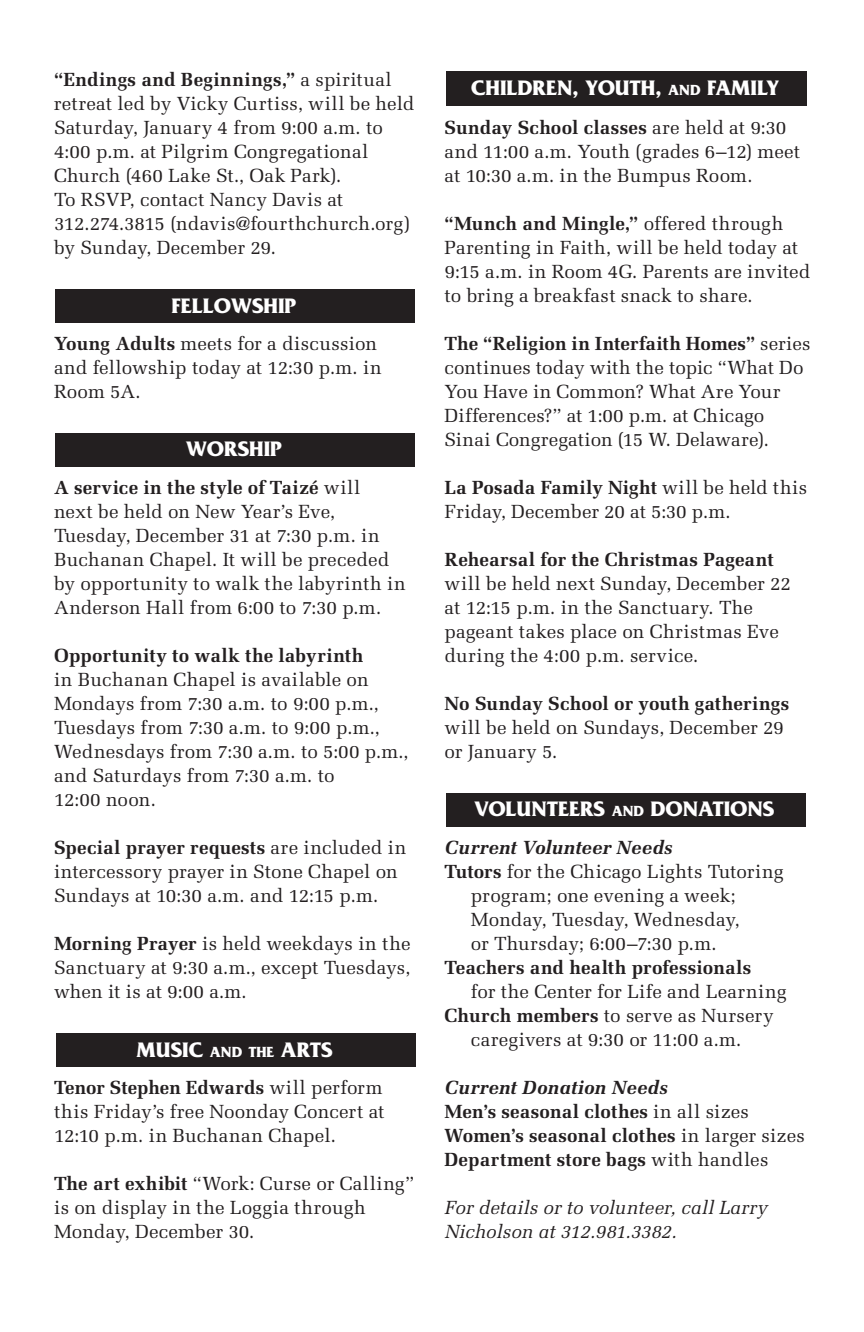
<style>
.page{position:relative;width:864px;height:1332px;background:#fff}
.page>*{position:absolute;margin:0;border:0;box-sizing:border-box;transform-origin:0 0}
.t1{font:700 22px "Friz Quadrata Std";color:#fff}
.t2{font:19px/24px "Melior LT Std";letter-spacing:.01em;color:#231f20}
.t3{font:700 19px/24px "Melior LT Std";letter-spacing:.01em;color:#231f20}
.t4{font:italic 19px/24px "Melior LT Std";color:#231f20}
.t5{font:italic 700 19px "Melior LT Std";color:#231f20}
.s1{font-weight:700}
.s2{font-size:15.4px}
.s3{font-weight:400}
</style>
<div class="page">
<div style="left:446px;top:793px;width:360px;height:33px;background:#231f20"></div>
<div style="left:55px;top:289px;width:360px;height:34px;background:#231f20"></div>
<div style="left:56px;top:1033px;width:360px;height:34px;background:#231f20"></div>
<div style="left:446px;top:72px;width:361px;height:34px;background:#231f20"></div>
<div style="left:55px;top:433px;width:360px;height:33px;background:#231f20"></div>
<p class="t2" style="left:54px;top:68px;width:362px"><span class="s1">“Endings and Beginnings,”</span> a spiritual retreat led by Vicky Curtiss, will be held Saturday, January 4 from 9:00 a.m. to 4:00 p.m. at Pilgrim Congregational Church (460 Lake St., Oak Park).<br>To RSVP, contact Nancy Davis at 312.274.3815 (ndavis@fourthchurch.org) by Sunday, December 29.</p>
<p class="t1" style="left:172px;top:294px;width:126px">FELLOWSHIP</p>
<p class="t2" style="left:54px;top:332px;width:329px"><span class="s1">Young Adults</span> meets for a discussion and fellowship today at 12:30 p.m. in<br>Room 5A.</p>
<p class="t1" style="left:186px;top:437px;width:97px">WORSHIP</p>
<p class="t2" style="left:54px;top:476px;width:353px"><span class="s1">A service in the style of Taizé</span> will<br>next be held on New Year’s Eve, Tuesday, December 31 at 7:30 p.m. in Buchanan Chapel. It will be preceded by opportunity to walk the labyrinth in Anderson Hall from 6:00 to 7:30 p.m.</p>
<p class="t2" style="left:54px;top:644px;width:356px"><span class="s1">Opportunity to walk the labyrinth<br></span>in Buchanan Chapel is available on<br>Mondays from 7:30 a.m. to 9:00 p.m.,<br>Tuesdays from 7:30 a.m. to 9:00 p.m.,<br>Wednesdays from 7:30 a.m. to 5:00 p.m., and Saturdays from 7:30 a.m. to<br>12:00 noon.</p>
<p class="t2" style="left:54px;top:836px;width:354px"><span class="s1">Special prayer requests</span> are included in intercessory prayer in Stone Chapel on<br>Sundays at 10:30 a.m. and 12:15 p.m.</p>
<p class="t2" style="left:54px;top:932px;width:358px;text-align:justify"><span class="s1">Morning Prayer</span> is held weekdays in the Sanctuary at 9:30 a.m., except Tuesdays, when it is at 9:00 a.m.</p>
<p class="t1" style="left:136px;top:1037px;width:86px">MUSIC <span class="s2">AND</span></p>
<p class="t1" style="left:249px;top:1037px;width:85px"><span class="s2">THE</span> ARTS</p>
<p class="t2" style="left:54px;top:1076px;width:332px;text-align:justify"><span class="s1">Tenor Stephen Edwards</span> will perform this Friday’s free Noonday Concert at 12:10 p.m. in Buchanan Chapel.</p>
<p class="t2" style="left:54px;top:1172px;width:362px"><span class="s1">The art exhibit</span> “Work: Curse or Calling” is on display in the Loggia through<br>Monday, December 30.</p>
<p class="t1" style="left:471px;top:76px;width:209px">CHILDREN, YOUTH, <span class="s2">AND</span></p>
<p class="t1" style="left:707px;top:76px;width:73px">FAMILY</p>
<p class="t2" style="left:445px;top:116px;width:357px"><span class="s1">Sunday School classes</span> are held at 9:30 and 11:00 a.m. Youth (grades 6–12) meet at 10:30 a.m. in the Bumpus Room.</p>
<p class="t2" style="left:445px;top:212px;width:368px"><span class="s1">“Munch and Mingle,”</span> offered through Parenting in Faith, will be held today at 9:15 a.m. in Room 4G. Parents are invited to bring a breakfast snack to share.</p>
<p class="t2" style="left:445px;top:332px;width:367px"><span class="s1">The “Religion in Interfaith Homes”</span> series continues today with the topic “What Do You Have in Common? What Are Your Differences?” at 1:00 p.m. at Chicago Sinai Congregation (15 W. Delaware).</p>
<p class="t2" style="left:445px;top:476px;width:364px"><span class="s1">La Posada Family Night</span> will be held this<br>Friday, December 20 at 5:30 p.m.</p>
<p class="t2" style="left:445px;top:548px;width:348px"><span class="s1">Rehearsal for the Christmas Pageant </span>will be held next Sunday, December 22 at 12:15 p.m. in the Sanctuary. The pageant takes place on Christmas Eve during the 4:00 p.m. service.</p>
<p class="t2" style="left:445px;top:692px;width:346px"><span class="s1">No Sunday School or youth gatherings </span>will be held on Sundays, December 29 or January 5.</p>
<p class="t1" style="left:474px;top:797px;width:149px">VOLUNTEERS <span class="s2">AND</span></p>
<p class="t1" style="left:651px;top:797px;width:125px">DONATIONS</p>
<p class="t5" style="left:445px;top:836px;width:230px">Current Volunteer Needs</p>
<p class="t2" style="left:471px;top:860px;width:314px;text-indent:-26px"><span class="s1">Tutors</span> for the Chicago Lights Tutoring program; one evening a week;<br>Monday, Tuesday, Wednesday,<br>or Thursday; 6:00–7:30 p.m.</p>
<p class="t3" style="left:471px;top:956px;width:317px;text-indent:-26px">Teachers and health professionals<br><span class="s3">for the Center for Life and Learning</span></p>
<p class="t2" style="left:445px;top:1004px;width:331px;text-align:center"><span class="s1">Church members</span> to serve as Nursery caregivers at 9:30 or 11:00 a.m.</p>
<p class="t5" style="left:445px;top:1076px;width:225px">Current Donation Needs</p>
<p class="t3" style="left:445px;top:1100px;width:306px">Men’s seasonal clothes <span class="s3">in all sizes</span></p>
<p class="t3" style="left:445px;top:1124px;width:362px">Women’s seasonal clothes <span class="s3">in larger sizes</span></p>
<p class="t3" style="left:445px;top:1148px;width:325px">Department store bags <span class="s3">with handles</span></p>
<p class="t4" style="left:445px;top:1196px;width:324px">For details or to volunteer, call Larry<br>Nicholson at 312.981.3382.</p>
</div>
